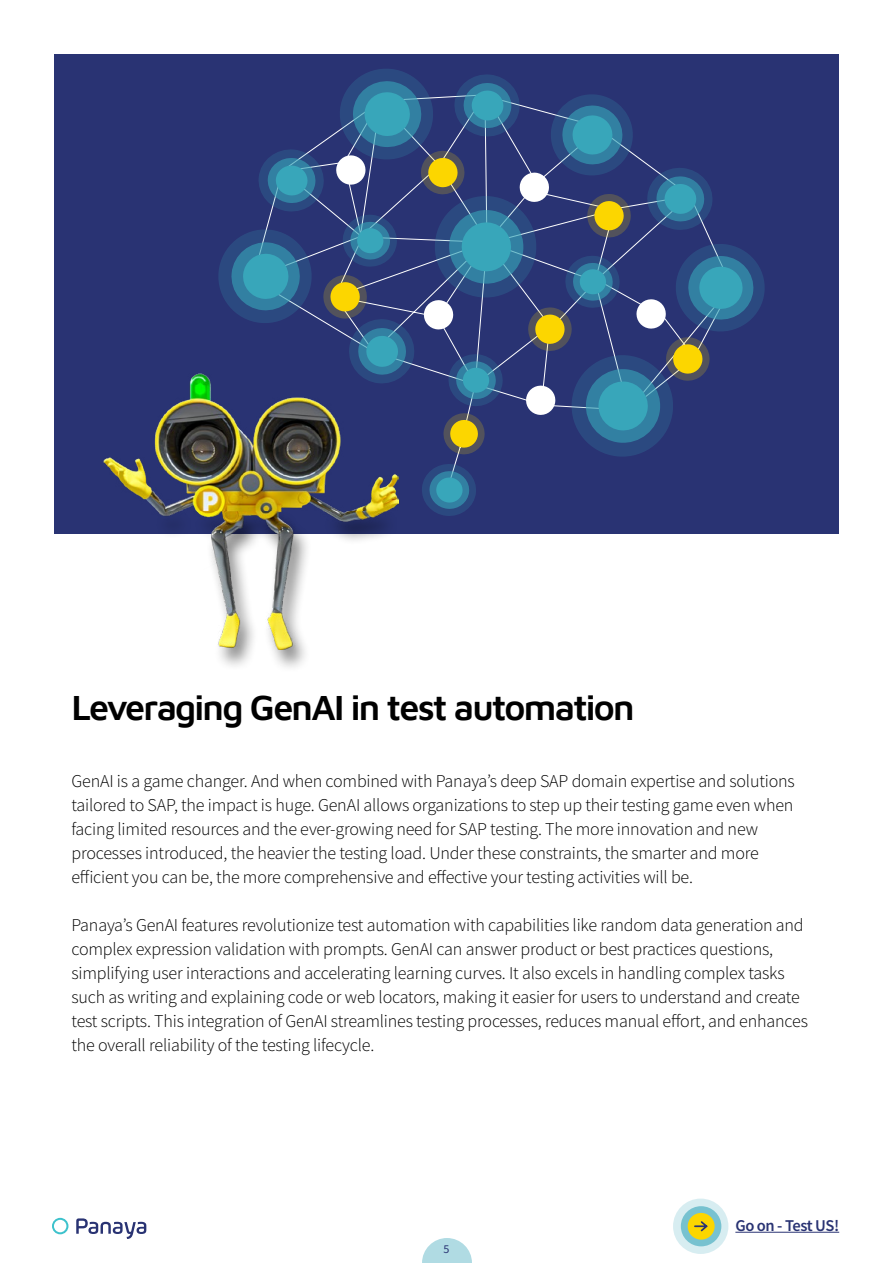
<style>
.page{position:relative;width:893px;height:1263px;background:#fff}
.page>*{position:absolute;margin:0;border:0;box-sizing:border-box;transform-origin:0 0}
.t1{font:600 36px "Maven Pro";letter-spacing:-.05em;color:#000}
.t2{font:300 18px/24px "Source Sans Pro";letter-spacing:-.01em;color:#000}
.t3{font:600 16.5px "Source Sans Pro";letter-spacing:-.03em;color:#293373}
.t4{font:12px "Source Sans Pro";color:#293373}
</style>
<div class="page">
<svg style="left:52px;top:1218px;width:16px;height:16px"></svg>
<svg style="left:76px;top:1218px;width:70px;height:21px"></svg>
<svg style="left:422px;top:1238px;width:50px;height:25px"></svg>
<hr style="left:735px;top:1232px;width:104px;height:1px;background:#293373">
<svg style="left:673px;top:1198px;width:55px;height:56px"></svg>
<svg style="left:681px;top:1206px;width:40px;height:40px"></svg>
<div style="left:688px;top:1213px;width:27px;height:26px;background:#fcd600;border-radius:50%"></div>
<svg style="left:694px;top:1221px;width:14px;height:11px"></svg>
<div style="left:54px;top:54px;width:785px;height:479px;background:#293373"></div>
<svg style="left:218px;top:69px;width:547px;height:447px"></svg>
<img style="left:103px;top:373px;width:295px;height:137px">
<div style="left:154px;top:510px;width:247px;height:163px;background:#000;opacity:.5"></div>
<img style="left:103px;top:511px;width:295px;height:138px">
<h1 class="t1" style="left:71px;top:682px;width:565px">Leveraging GenAI in test automation</h1>
<p class="t2" style="left:71px;top:769px;width:725px">GenAI is a game changer. And when combined with Panaya’s deep SAP domain expertise and solutions tailored to SAP, the impact is huge. GenAI allows organizations to step up their testing game even when facing limited resources and the ever-growing need for SAP testing. The more innovation and new processes introduced, the heavier the testing load. Under these constraints, the smarter and more efficient you can be, the more comprehensive and effective your testing activities will be.</p>
<p class="t2" style="left:71px;top:913px;width:738px">Panaya’s GenAI features revolutionize test automation with capabilities like random data generation and complex expression validation with prompts. GenAI can answer product or best practices questions, simplifying user interactions and accelerating learning curves. It also excels in handling complex tasks such as writing and explaining code or web locators, making it easier for users to understand and create test scripts. This integration of GenAI streamlines testing processes, reduces manual effort, and enhances the overall reliability of the testing lifecycle.</p>
<p class="t4" style="left:443px;top:1241px;width:7px">5</p>
<p class="t3" style="left:735px;top:1214px;width:105px">Go on - Test US!</p>
</div>
